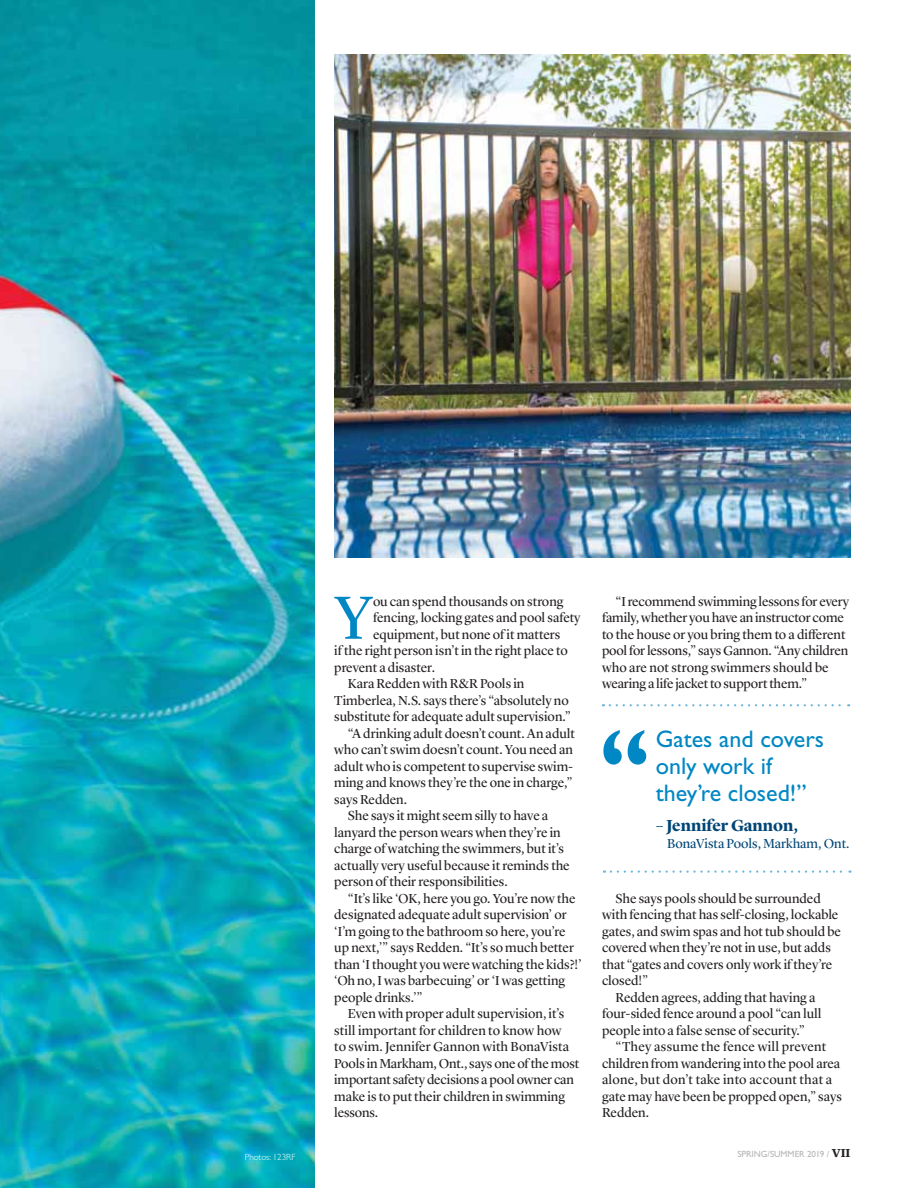
<style>
.page{position:relative;width:918px;height:1188px;background:#fff}
.page>*{position:absolute;margin:0;border:0;box-sizing:border-box;transform-origin:0 0}
.t1{font:63.15px "Lyon Display";color:#0087c4}
.t2{font:24px/27px "Gill Sans Std";color:#0087c4}
.t3{font:700 16.5px "Lyon Display";color:#004575}
.t4{font:13.5px/16.5px "Lyon Display";color:#231f20}
.t5{font:13.5px "Lyon Display";letter-spacing:.02em;color:#231f20}
.t6{font:13.5px "Lyon Display";color:#004575}
.t7{font:9px "Gill Sans Std";color:#b2b4b6}
.t8{font:300 9px "Gill Sans Std";color:#fff}
.s1{font-family:"Lyon Text";font-weight:700;font-size:12px;color:#231f20}
</style>
<div class="page">
<img style="left:0;top:0;width:314px;height:1188px">
<svg style="left:611px;top:870px;width:239px;height:3px"></svg>
<svg style="left:610px;top:704px;width:239px;height:2px"></svg>
<img style="left:334px;top:54px;width:516px;height:503px">
<svg style="left:603px;top:730px;width:43px;height:35px"></svg>
<p class="t8" style="left:245px;top:1154px;width:52px">Photos: 123RF</p>
<h1 class="t1" style="left:334px;top:586px;width:40px">Y</h1>
<p class="t4" style="left:373px;top:594px;width:192px">ou can spend thousands on strong</p>
<p class="t4" style="left:373px;top:610px;width:209px">fencing, locking gates and pool safety</p>
<p class="t4" style="left:373px;top:627px;width:189px">equipment, but none of it matters</p>
<p class="t4" style="left:334px;top:643px;width:235px">if the right person isn’t in the right place to</p>
<p class="t4" style="left:334px;top:660px;width:102px">prevent a disaster.</p>
<p class="t4" style="left:348px;top:676px;width:178px">Kara Redden with R&amp;R Pools in</p>
<p class="t4" style="left:334px;top:693px;width:236px">Timberlea, N.S. says there’s “absolutely no</p>
<p class="t4" style="left:334px;top:709px;width:238px">substitute for adequate adult supervision.”</p>
<p class="t4" style="left:348px;top:726px;width:229px">“A drinking adult doesn’t count. An adult</p>
<p class="t4" style="left:334px;top:742px;width:240px">who can’t swim doesn’t count. You need an</p>
<p class="t4" style="left:334px;top:759px;width:241px">adult who is competent to supervise swim-</p>
<p class="t4" style="left:334px;top:775px;width:240px">ming and knows they’re the one in charge,”</p>
<p class="t4" style="left:334px;top:792px;width:74px">says Redden.</p>
<p class="t4" style="left:348px;top:808px;width:202px">She says it might seem silly to have a</p>
<p class="t4" style="left:334px;top:825px;width:228px">lanyard the person wears when they’re in</p>
<p class="t4" style="left:334px;top:841px;width:231px">charge of watching the swimmers, but it’s</p>
<p class="t4" style="left:334px;top:858px;width:237px">actually very useful because it reminds the</p>
<p class="t4" style="left:334px;top:874px;width:175px">person of their responsibilities.</p>
<p class="t4" style="left:348px;top:891px;width:229px">“It’s like ‘OK, here you go. You’re now the</p>
<p class="t4" style="left:334px;top:907px;width:234px">designated adequate adult supervision’ or</p>
<p class="t4" style="left:334px;top:924px;width:233px">‘I’m going to the bathroom so here, you’re</p>
<p class="t4" style="left:334px;top:940px;width:241px">up next,’” says Redden. “It’s so much better</p>
<p class="t4" style="left:334px;top:956px;width:249px">than ‘I thought you were watching the kids?!’</p>
<p class="t4" style="left:334px;top:973px;width:232px">‘Oh no, I was barbecuing’ or ‘I was getting</p>
<p class="t4" style="left:334px;top:989px;width:90px">people drinks.’”</p>
<p class="t4" style="left:348px;top:1006px;width:218px">Even with proper adult supervision, it’s</p>
<p class="t4" style="left:334px;top:1022px;width:229px">still important for children to know how</p>
<p class="t4" style="left:334px;top:1039px;width:236px">to swim. Jennifer Gannon with BonaVista</p>
<p class="t4" style="left:334px;top:1055px;width:246px">Pools in Markham, Ont., says one of the most</p>
<p class="t4" style="left:334px;top:1072px;width:241px">important safety decisions a pool owner can</p>
<p class="t4" style="left:334px;top:1088px;width:232px">make is to put their children in swimming</p>
<p class="t4" style="left:334px;top:1105px;width:45px">lessons.</p>
<p class="t4" style="left:602px;top:593px;width:249px;text-indent:14px">“I recommend swimming lessons for every family, whether you have an instructor come to the house or you bring them to a different pool for lessons,” says Gannon. “Any children who are not strong swimmers should be wearing a life jacket to support them.”</p>
<h2 class="t2" style="left:656px;top:728px;width:170px">Gates and covers only work if they’re closed!”</h2>
<p class="t3" style="left:656px;top:817px;width:144px">– Jennifer Gannon,</p>
<p class="t6" style="left:667px;top:836px;width:184px">BonaVista Pools, Markham, Ont.</p>
<p class="t4" style="left:616px;top:890px;width:207px">She says pools should be surrounded</p>
<p class="t4" style="left:602px;top:907px;width:238px">with fencing that has self-closing, lockable</p>
<p class="t4" style="left:602px;top:923px;width:240px">gates, and swim spas and hot tub should be</p>
<p class="t4" style="left:602px;top:940px;width:230px">covered when they’re not in use, but adds</p>
<p class="t4" style="left:602px;top:956px;width:232px">that “gates and covers only work if they’re</p>
<p class="t4" style="left:602px;top:973px;width:48px">closed!”</p>
<p class="t4" style="left:616px;top:989px;width:201px">Redden agrees, adding that having a</p>
<p class="t4" style="left:602px;top:1006px;width:221px">four-sided fence around a pool “can lull</p>
<p class="t4" style="left:602px;top:1022px;width:204px">people into a false sense of security.”</p>
<p class="t5" style="left:616px;top:1040px;width:212px">“They assume the fence will prevent</p>
<p class="t4" style="left:602px;top:1055px;width:240px">children from wandering into the pool area</p>
<p class="t5" style="left:602px;top:1073px;width:232px">alone, but don’t take into account that a</p>
<p class="t4" style="left:602px;top:1088px;width:241px">gate may have been be propped open,” says</p>
<p class="t4" style="left:602px;top:1105px;width:48px">Redden.</p>
<p class="t7" style="left:738px;top:1150px;width:114px">SPRING/SUMMER 2019 / <span class="s1">VII</span></p>
</div>
